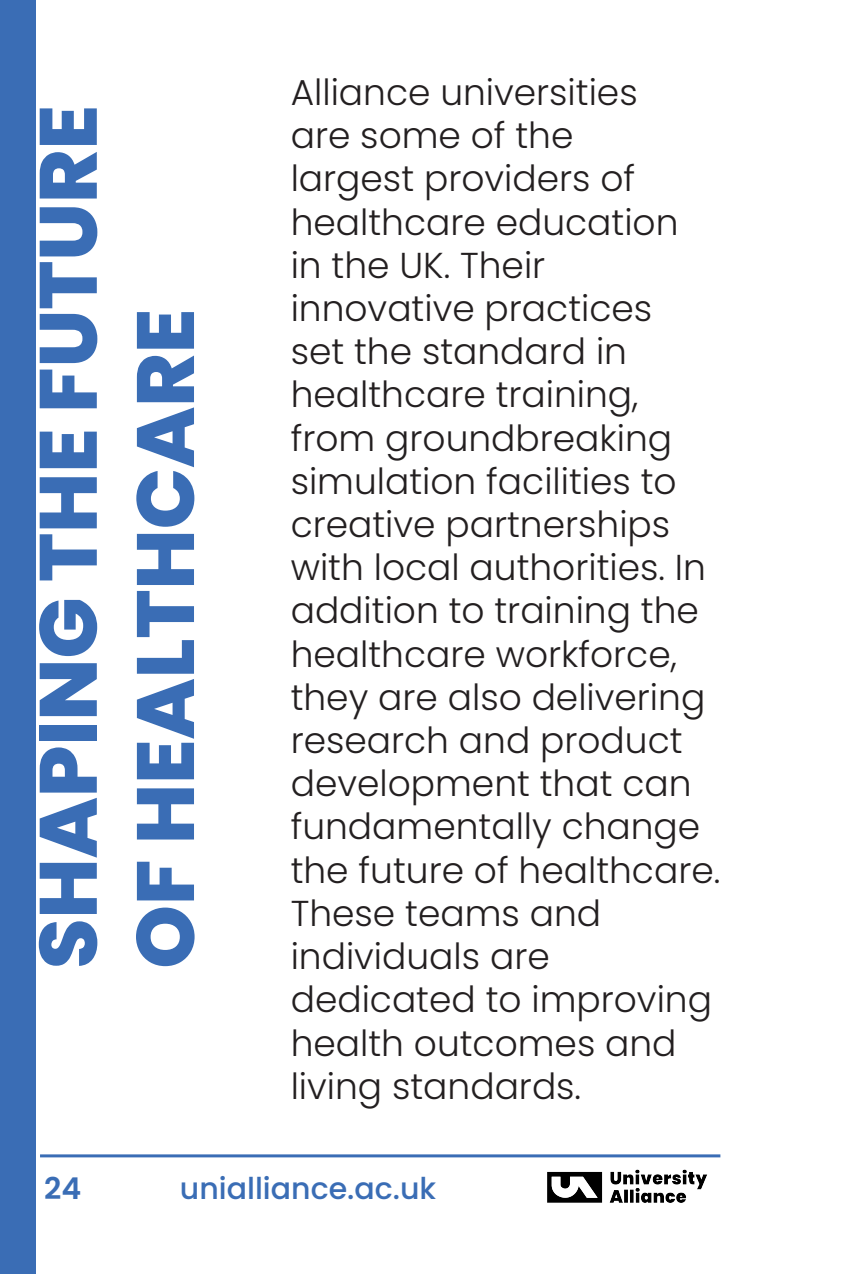
<style>
.page{position:relative;width:854px;height:1274px;background:#fff}
.page>*{position:absolute;margin:0;border:0;box-sizing:border-box;transform-origin:0 0}
.t1{font:800 81px/97.2px "Poppins";color:#3a6db5}
.t2{font:300 36px/43.2px "Poppins";color:#231f20}
.t3{font:500 30px "Poppins";color:#3a6db5}
.t4{font:600 30px "Poppins";color:#3a6db5}
</style>
<div class="page">
<img style="left:547px;top:1169px;width:160px;height:34px">
<hr style="left:40px;top:1154px;width:680px;height:3px;background:#3a6db5">
<div style="left:0;top:0;width:36px;height:1274px;background:#3a6db5"></div>
<p class="t1" style="left:20px;top:968px;width:865px;rotate:-90deg">SHAPING THE FUTURE<br>OF HEALTHCARE</p>
<p class="t2" style="left:291px;top:71px;width:431px">Alliance universities<br>are some of the<br>largest providers of healthcare education<br>in the UK. Their innovative practices<br>set the standard in healthcare training, from groundbreaking simulation facilities to creative partnerships with local authorities. In addition to training the healthcare workforce, they are also delivering research and product development that can fundamentally change the future of healthcare.<br>These teams and individuals are dedicated to improving health outcomes and living standards.</p>
<p class="t4" style="left:44px;top:1171px;width:39px">24</p>
<p class="t3" style="left:180px;top:1171px;width:258px">unialliance.ac.uk</p>
</div>
